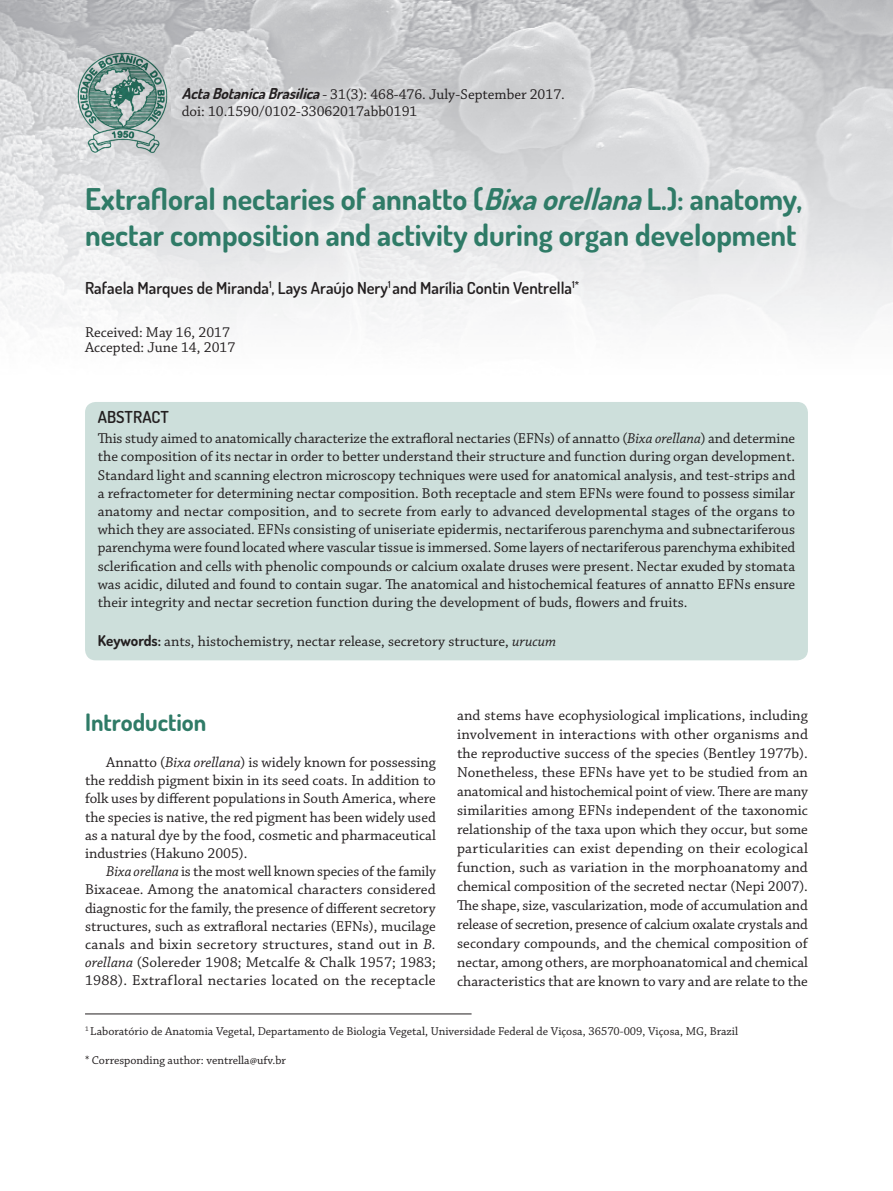
<style>
.page{position:relative;width:893px;height:1191px;background:#fff}
.page>*{position:absolute;margin:0;border:0;box-sizing:border-box;transform-origin:0 0}
.t1{font:700 30px/36.2px "Dosis";color:#2f7b67}
.t2{font:700 24px "Dosis";color:#2f7b67}
.t3{font:600 16.5px "Dosis";color:#231f20}
.t4{font:15px/18.1px "Chaparral Pro";color:#231f20;text-align:justify}
.t5{font:12px "Chaparral Pro";color:#231f20}
.s1{font-family:"Dosis";font-weight:700;font-style:italic}
.s2{font-style:italic}
.s3{font-family:"Dosis";font-weight:700}
</style>
<div class="page">
<img style="left:0;top:0;width:104px;height:328px">
<img style="left:104px;top:0;width:789px;height:47px">
<img style="left:158px;top:47px;width:735px;height:281px">
<img style="left:104px;top:159px;width:54px;height:165px">
<img style="left:75px;top:47px;width:95px;height:112px">
<div style="left:85px;top:402px;width:723px;height:258px;background:#cddfdb;border-radius:11px"></div>
<hr style="left:85px;top:1013px;width:387px;height:1px;background:#231f20">
<p class="t4" style="left:182px;top:86px;width:385px;line-height:17.2px"><span class="s1">ActaBotanicaBrasilica</span>- 31(3): 468-476. July-September 2017. doi: 10.1590/0102-33062017abb0191</p>
<h1 class="t1" style="left:85px;top:180px;width:719px">Extrafloral nectaries of annatto (<span class="s2">Bixaorellana</span>L.): anatomy, nectar composition and activity during organ development</h1>
<p class="t3" style="left:85px;top:277px;width:495px">Rafaela Marques de Miranda<sup>1</sup>, Lays Araújo Nery<sup>1</sup> and Marília Contin Ventrella<sup>1*</sup></p>
<p class="t4" style="left:85px;top:325px;width:152px;line-height:15.1px">Received: May 16, 2017<br>Accepted: June 14, 2017</p>
<p class="t3" style="left:98px;top:406px;width:73px">ABSTRACT</p>
<p class="t4" style="left:98px;top:430px;width:699px">This study aimed to anatomically characterize the extrafloral nectaries (EFNs) of annatto (<span class="s2">Bixa orellana</span>) and determine the composition of its nectar in order to better understand their structure and function during organ development.<br>Standard light and scanning electron microscopy techniques were used for anatomical analysis, and test-strips and a refractometer for determining nectar composition. Both receptacle and stem EFNs were found to possess similar anatomy and nectar composition, and to secrete from early to advanced developmental stages of the organs to which they are associated. EFNs consisting of uniseriate epidermis, nectariferous parenchyma and subnectariferous parenchyma were found located where vascular tissue is immersed. Some layers of nectariferous parenchyma exhibited sclerification and cells with phenolic compounds or calcium oxalate druses were present. Nectar exuded by stomata was acidic, diluted and found to contain sugar. The anatomical and histochemical features of annatto EFNs ensure their integrity and nectar secretion function during the development of buds, flowers and fruits.</p>
<p class="t4" style="left:98px;top:633px;width:460px"><span class="s3">Keywords:</span> ants, histochemistry, nectar release, secretory structure, <span class="s2">urucum</span></p>
<p class="t4" style="left:457px;top:706px;width:352px;line-height:18.9px">and stems have ecophysiological implications, including involvement in interactions with other organisms and the reproductive success of the species (Bentley 1977b).<br>Nonetheless, these EFNs have yet to be studied from an anatomical and histochemical point of view. There are many similarities among EFNs independent of the taxonomic relationship of the taxa upon which they occur, but some particularities can exist depending on their ecological function, such as variation in the morphoanatomy and chemical composition of the secreted nectar (Nepi 2007).<br>The shape, size, vascularization, mode of accumulation and release of secretion, presence of calcium oxalate crystals and secondary compounds, and the chemical composition of nectar, among others, are morphoanatomical and chemical characteristics that are known to vary and are relate to the</p>
<p class="t5" style="left:85px;top:1024px;width:655px"><sup>1</sup> Laboratório de Anatomia Vegetal, Departamento de Biologia Vegetal, Universidade Federal de Viçosa, 36570-009, Viçosa, MG, Brazil</p>
<p class="t5" style="left:85px;top:1053px;width:202px">* Corresponding author: ventrella@ufv.br</p>
<h2 class="t2" style="left:85px;top:706px;width:123px">Introduction</h2>
<p class="t4" style="left:85px;top:754px;width:352px;text-indent:21px">Annatto (<span class="s2">Bixa orellana</span>) is widely known for possessing the reddish pigment bixin in its seed coats. In addition to folk uses by different populations in South America, where the species is native, the red pigment has been widely used as a natural dye by the food, cosmetic and pharmaceutical industries (Hakuno 2005).</p>
<p class="t4" style="left:85px;top:863px;width:352px;text-indent:21px"><span class="s2">Bixa orellana</span> is the most well known species of the family Bixaceae. Among the anatomical characters considered diagnostic for the family, the presence of different secretory structures, such as extrafloral nectaries (EFNs), mucilage canals and bixin secretory structures, stand out in <span class="s2">B. orellana</span> (Solereder 1908; Metcalfe &amp; Chalk 1957; 1983; 1988). Extrafloral nectaries located on the receptacle</p>
</div>
